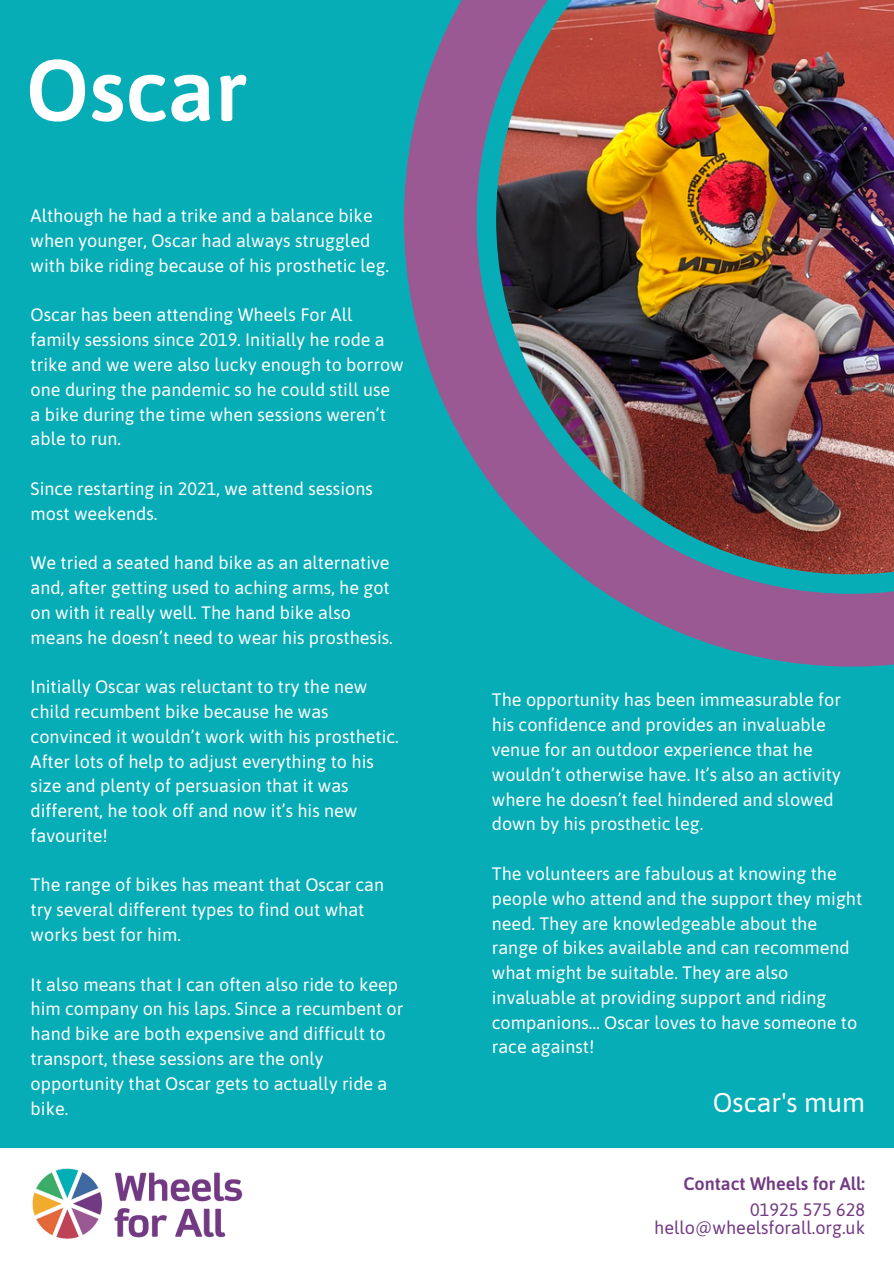
<style>
.page{position:relative;width:894px;height:1264px;background:#fff}
.page>*{position:absolute;margin:0;border:0;box-sizing:border-box;transform-origin:0 0}
.t1{font:600 87px "Asap";color:#fff}
.t2{font:27px "Asap";color:#fff}
.t3{font:18px/24.8px "Asap";color:#fff}
.t4{font:18px "Asap";color:#723a82}
.t5{font:600 18px "Asap";color:#723a82}
</style>
<div class="page">
<div style="left:0;top:0;width:893px;height:1263px;background:#07adb6"></div>
<div style="left:0;top:1148px;width:893px;height:115px;background:#fff"></div>
<img style="left:32px;top:1168px;width:211px;height:71px">
<img style="left:404px;top:0;width:489px;height:666px">
<h1 class="t1" style="left:26px;top:40px;width:223px">Oscar</h1>
<p class="t3" style="left:31px;top:203px;width:360px">Although he had a trike and a balance bike when younger, Oscar had always struggled with bike riding because of his prosthetic leg.</p>
<p class="t3" style="left:31px;top:302px;width:374px">Oscar has been attending Wheels For All family sessions since 2019. Initially he rode a trike and we were also lucky enough to borrow one during the pandemic so he could still use a bike during the time when sessions weren’t able to run.</p>
<p class="t3" style="left:31px;top:476px;width:344px">Since restarting in 2021, we attend sessions most weekends.</p>
<p class="t3" style="left:31px;top:550px;width:363px">We tried a seated hand bike as an alternative and, after getting used to aching arms, he got on with it really well. The hand bike also means he doesn’t need to wear his prosthesis.</p>
<p class="t3" style="left:31px;top:674px;width:369px">Initially Oscar was reluctant to try the new child recumbent bike because he was convinced it wouldn’t work with his prosthetic.<br>After lots of help to adjust everything to his size and plenty of persuasion that it was different, he took off and now it’s his new favourite!</p>
<p class="t3" style="left:31px;top:872px;width:355px">The range of bikes has meant that Oscar can try several different types to find out what works best for him.</p>
<p class="t3" style="left:31px;top:971px;width:374px">It also means that I can often also ride to keep him company on his laps. Since a recumbent or hand bike are both expensive and difficult to transport, these sessions are the only opportunity that Oscar gets to actually ride a bike.</p>
<p class="t3" style="left:491px;top:687px;width:350px">The opportunity has been immeasurable for his confidence and provides an invaluable venue for an outdoor experience that he wouldn’t otherwise have. It’s also an activity where he doesn’t feel hindered and slowed down by his prosthetic leg.</p>
<p class="t3" style="left:491px;top:861px;width:372px">The volunteers are fabulous at knowing the people who attend and the support they might need. They are knowledgeable about the range of bikes available and can recommend what might be suitable. They are also invaluable at providing support and riding companions… Oscar loves to have someone to race against!</p>
<h2 class="t2" style="left:712px;top:1086px;width:154px">Oscar's mum</h2>
<p class="t5" style="left:683px;top:1173px;width:183px">Contact Wheels for All:</p>
<p class="t4" style="left:654px;top:1217px;width:212px">hello@wheelsforall.org.uk</p>
<p class="t4" style="left:750px;top:1198px;width:116px">01925 575 628</p>
</div>
